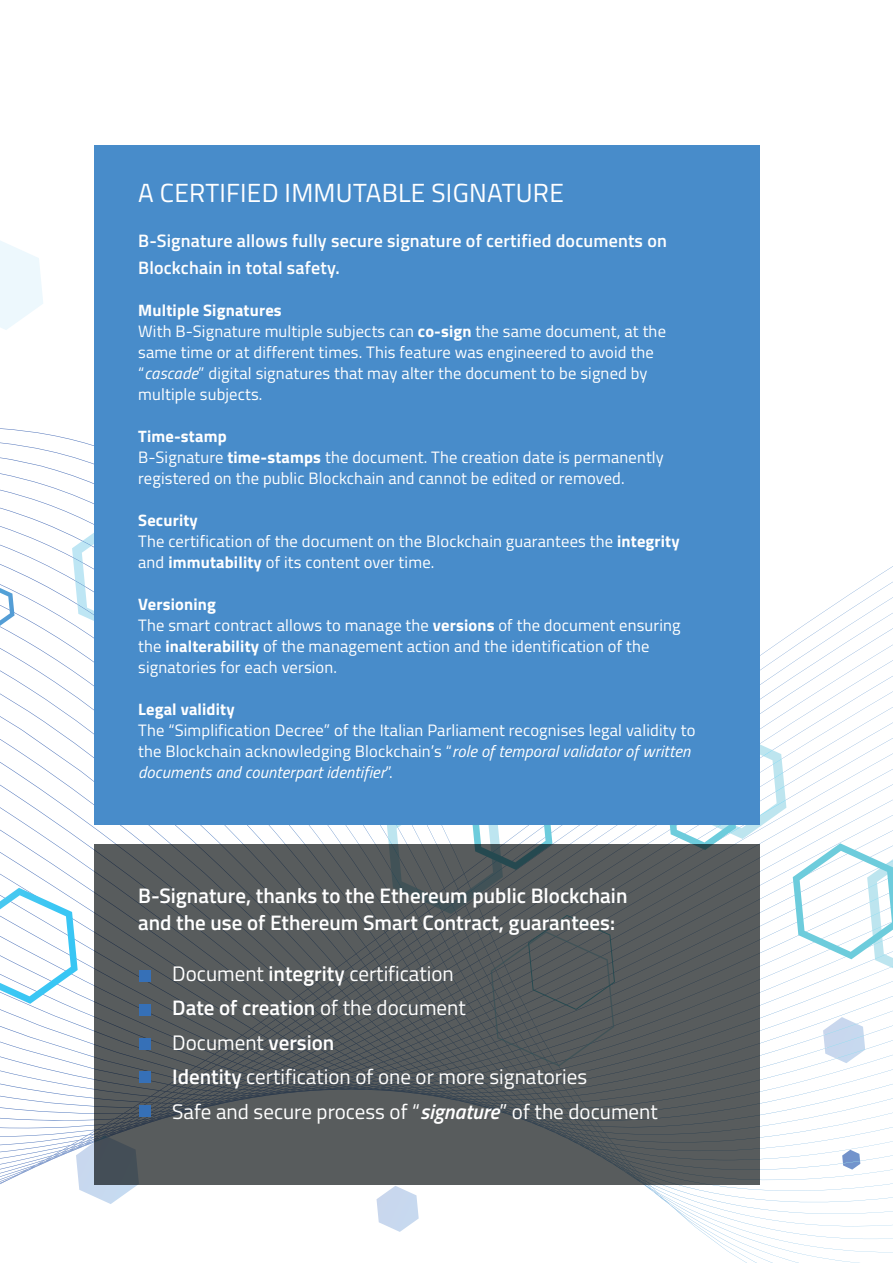
<style>
.page{position:relative;width:893px;height:1263px;background:#fff}
.page>*{position:absolute;margin:0;border:0;box-sizing:border-box;transform-origin:0 0}
.t1{font:26.25px "Titillium Web";letter-spacing:.01em;color:#fff}
.t2{font:21px "Titillium Web";color:#fff}
.t3{font:600 21px/27px "Titillium Web";color:#fff}
.t4{font:600 18px/27px "Titillium Web";letter-spacing:.01em;color:#fff}
.t5{font:16.5px/21px "Titillium Web";letter-spacing:.01em;color:#fff}
.t6{font:700 16.5px "Titillium Web";letter-spacing:.01em;color:#fff}
.s1{font-weight:700}
.s2{font-style:italic}
.s3{font-weight:600}
.s4{font-weight:400}
.s5{font-weight:600;font-style:italic}
</style>
<div class="page">
<svg style="left:20px;top:597px;width:873px;height:577px"></svg>
<svg style="left:71px;top:566px;width:822px;height:579px"></svg>
<svg style="left:0;top:241px;width:43px;height:89px"></svg>
<svg style="left:72px;top:514px;width:22px;height:127px"></svg>
<img style="left:82px;top:541px;width:12px;height:16px">
<img style="left:73px;top:557px;width:21px;height:64px">
<img style="left:75px;top:580px;width:19px;height:52px">
<img style="left:77px;top:604px;width:17px;height:29px">
<svg style="left:76px;top:1135px;width:63px;height:69px"></svg>
<svg style="left:376px;top:1186px;width:43px;height:46px"></svg>
<svg style="left:823px;top:1017px;width:42px;height:46px"></svg>
<img style="left:836px;top:1049px;width:29px;height:9px">
<img style="left:825px;top:1035px;width:39px;height:13px">
<img style="left:823px;top:1024px;width:34px;height:11px">
<svg style="left:842px;top:1150px;width:18px;height:19px"></svg>
<svg style="left:0;top:888px;width:78px;height:116px"></svg>
<svg style="left:793px;top:843px;width:100px;height:125px"></svg>
<svg style="left:667px;top:732px;width:119px;height:118px"></svg>
<svg style="left:0;top:588px;width:15px;height:38px"></svg>
<svg style="left:387px;top:825px;width:228px;height:19px"></svg>
<div style="left:94px;top:145px;width:666px;height:680px;background:#488cca"></div>
<div style="left:94px;top:844px;width:666px;height:340px;background:#585c5d"></div>
<div style="left:140px;top:971px;width:11px;height:11px;background:#3670b7"></div>
<div style="left:140px;top:1004px;width:11px;height:11px;background:#3670b7"></div>
<div style="left:140px;top:1038px;width:11px;height:11px;background:#3670b7"></div>
<div style="left:140px;top:1072px;width:11px;height:11px;background:#3670b7"></div>
<div style="left:140px;top:1106px;width:11px;height:11px;background:#3670b7"></div>
<h1 class="t1" style="left:138px;top:173px;width:427px">A CERTIFIED IMMUTABLE SIGNATURE</h1>
<p class="t4" style="left:138px;top:226px;width:530px">B-Signature allows fully secure signature of certified documents on<br>Blockchain in total safety.</p>
<p class="t5" style="left:138px;top:299px;width:529px"><span class="s1">Multiple Signatures<br></span>With B-Signature multiple subjects can <span class="s1">co-sign</span> the same document, at the same time or at different times. This feature was engineered to avoid the “<span class="s2">cascade</span>” digital signatures that may alter the document to be signed by multiple subjects.</p>
<p class="t5" style="left:138px;top:425px;width:527px"><span class="s1">Time-stamp<br></span>B-Signature <span class="s1">time-stamps</span> the document. The creation date is permanently registered on the public Blockchain and cannot be edited or removed.</p>
<p class="t5" style="left:138px;top:509px;width:543px"><span class="s1">Security<br></span>The certification of the document on the Blockchain guarantees the <span class="s1">integrity </span>and <span class="s1">immutability</span> of its content over time.</p>
<p class="t5" style="left:138px;top:593px;width:544px"><span class="s1">Versioning<br></span>The smart contract allows to manage the <span class="s1">versions</span> of the document ensuring the <span class="s1">inalterability</span> of the management action and the identification of the signatories for each version.</p>
<p class="t6" style="left:138px;top:697px;width:98px">Legal validity</p>
<p class="t5" style="left:138px;top:719px;width:559px">The “Simplification Decree” of the Italian Parliament recognises legal validity to the Blockchain acknowledging Blockchain’s “<span class="s2">role of temporal validator of written documents and counterpart identifier</span>”.</p>
<p class="t3" style="left:138px;top:881px;width:491px">B-Signature, thanks to the Ethereum public Blockchain and the use of Ethereum Smart Contract, guarantees:</p>
<p class="t2" style="left:138px;top:958px;width:317px">• Document <span class="s3">integrity</span> certification</p>
<p class="t3" style="left:138px;top:993px;width:329px">• Date of creation <span class="s4">of the document</span></p>
<p class="t2" style="left:138px;top:1027px;width:198px">• Document <span class="s3">version</span></p>
<p class="t2" style="left:138px;top:1062px;width:450px"><span class="s3">• Identity</span> certification of one or more signatories</p>
<p class="t2" style="left:138px;top:1096px;width:521px">• Safe and secure process of “<span class="s5">signature</span>” of the document</p>
</div>
